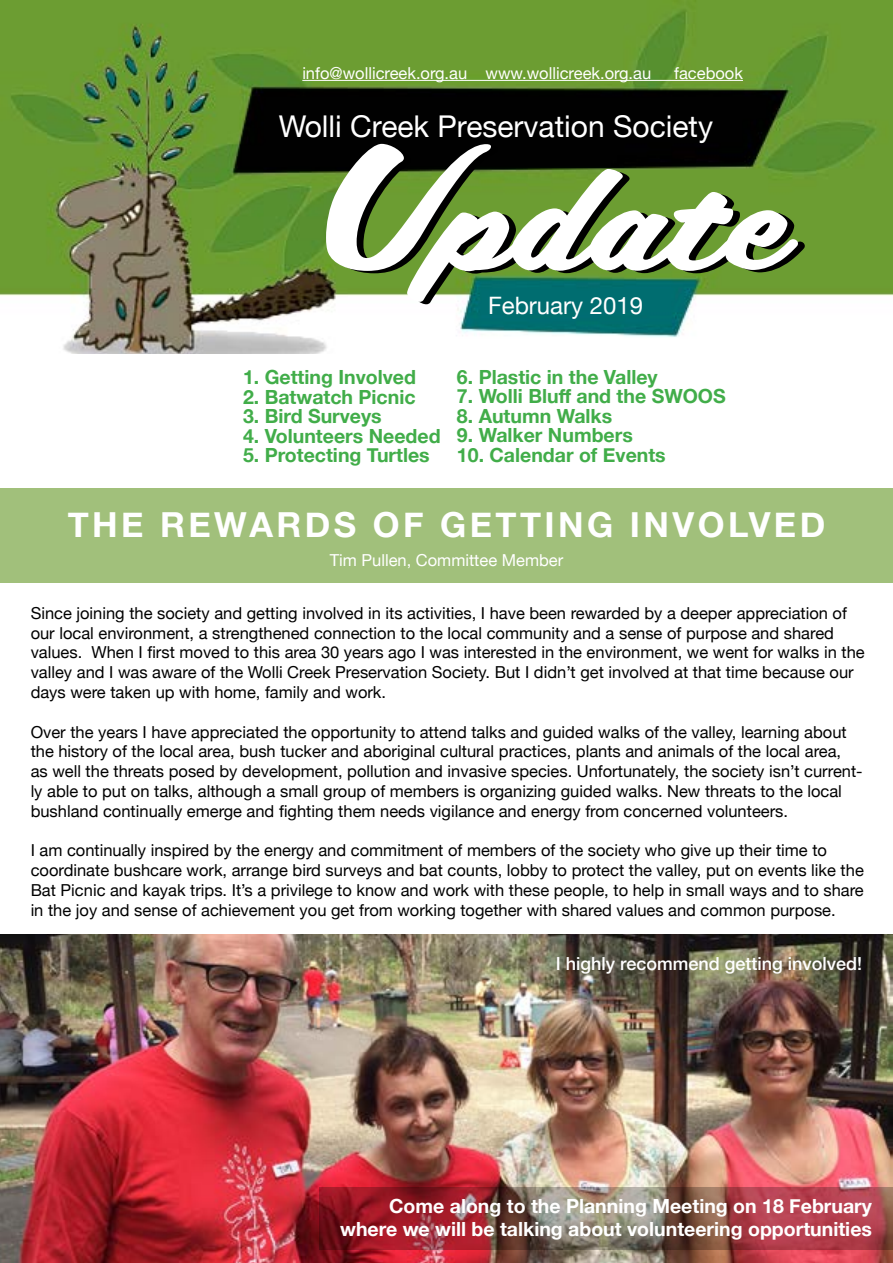
<style>
.page{position:relative;width:893px;height:1263px;background:#fff}
.page>*{position:absolute;margin:0;border:0;box-sizing:border-box;transform-origin:0 0}
.t1{font:151.2px "Scriptorama JF Tradeshow";color:#fff;scale:1.25 1}
.t2{font:700 34.5px "Helvetica Neue";letter-spacing:.1em;color:#fff}
.t3{font:30px "Helvetica Neue";color:#fff}
.t4{font:24px "Helvetica Neue";color:#fff}
.t5{font:700 19.5px "Helvetica Neue";color:#41ad49}
.t6{font:700 19.5px/23.4px "Helvetica Neue";color:#fff;text-align:right}
.t7{font:500 18px "Helvetica Neue";color:#fff}
.t8{font:16.5px/19.8px "Helvetica Neue";color:#000}
.t9{font:16.5px "Helvetica Neue";color:#fff}
</style>
<div class="page">
<div style="left:0;top:488px;width:893px;height:95px;background:#a1c07b"></div>
<img style="left:0;top:934px;width:892px;height:329px">
<img style="left:0;top:0;width:893px;height:354px">
<hr style="left:302px;top:80px;width:441px;height:1px;background:#fff">
<img style="left:319px;top:1187px;width:573px;height:62px">
<p class="t9" style="left:302px;top:61px;width:350px">info@wollicreek.org.au www.wollicreek.org.au</p>
<p class="t9" style="left:674px;top:61px;width:70px">facebook</p>
<h3 class="t3" style="left:279px;top:104px;width:436px">Wolli Creek Preservation Society</h3>
<h1 class="t1" style="left:319px;top:108px;width:373px">Update</h1>
<h3 class="t4" style="left:488px;top:288px;width:157px">February 2019</h3>
<p class="t5" style="left:243px;top:362px;width:174px">1. Getting Involved</p>
<p class="t5" style="left:243px;top:381px;width:174px">2. Batwatch Picnic</p>
<p class="t5" style="left:243px;top:401px;width:140px">3. Bird Surveys</p>
<p class="t5" style="left:243px;top:420px;width:199px">4. Volunteers Needed</p>
<p class="t5" style="left:243px;top:440px;width:188px">5. Protecting Turtles</p>
<p class="t5" style="left:457px;top:362px;width:202px">6. Plastic in the Valley</p>
<p class="t5" style="left:457px;top:381px;width:270px">7. Wolli Bluff and the SWOOS</p>
<p class="t5" style="left:457px;top:401px;width:157px">8. Autumn Walks</p>
<p class="t5" style="left:457px;top:420px;width:177px">9. Walker Numbers</p>
<p class="t5" style="left:457px;top:440px;width:210px">10. Calendar of Events</p>
<h2 class="t2" style="left:68px;top:498px;width:759px">THE REWARDS OF GETTING INVOLVED</h2>
<p class="t9" style="left:330px;top:548px;width:235px">Tim Pullen, Committee Member</p>
<p class="t8" style="left:31px;top:604px;width:835px">Since joining the society and getting involved in its activities, I have been rewarded by a deeper appreciation of our local environment, a strengthened connection to the local community and a sense of purpose and shared values. When I first moved to this area 30 years ago I was interested in the environment, we went for walks in the valley and I was aware of the Wolli Creek Preservation Society. But I didn’t get involved at that time because our days were taken up with home, family and work.</p>
<p class="t8" style="left:31px;top:723px;width:833px">Over the years I have appreciated the opportunity to attend talks and guided walks of the valley, learning about the history of the local area, bush tucker and aboriginal cultural practices, plants and animals of the local area,<br>as well the threats posed by development, pollution and invasive species. Unfortunately, the society isn’t current&shy;ly able to put on talks, although a small group of members is organizing guided walks. New threats to the local bushland continually emerge and fighting them needs vigilance and energy from concerned volunteers.</p>
<p class="t8" style="left:31px;top:841px;width:835px">I am continually inspired by the energy and commitment of members of the society who give up their time to coordinate bushcare work, arrange bird surveys and bat counts, lobby to protect the valley, put on events like the Bat Picnic and kayak trips. It’s a privilege to know and work with these people, to help in small ways and to share in the joy and sense of achievement you get from working together with shared values and common purpose.</p>
<p class="t7" style="left:556px;top:949px;width:308px">I highly recommend getting involved!</p>
<p class="t6" style="left:340px;top:1194px;width:533px">Come along to the Planning Meeting on 18 February where we will be talking about volunteering opportunities</p>
</div>
